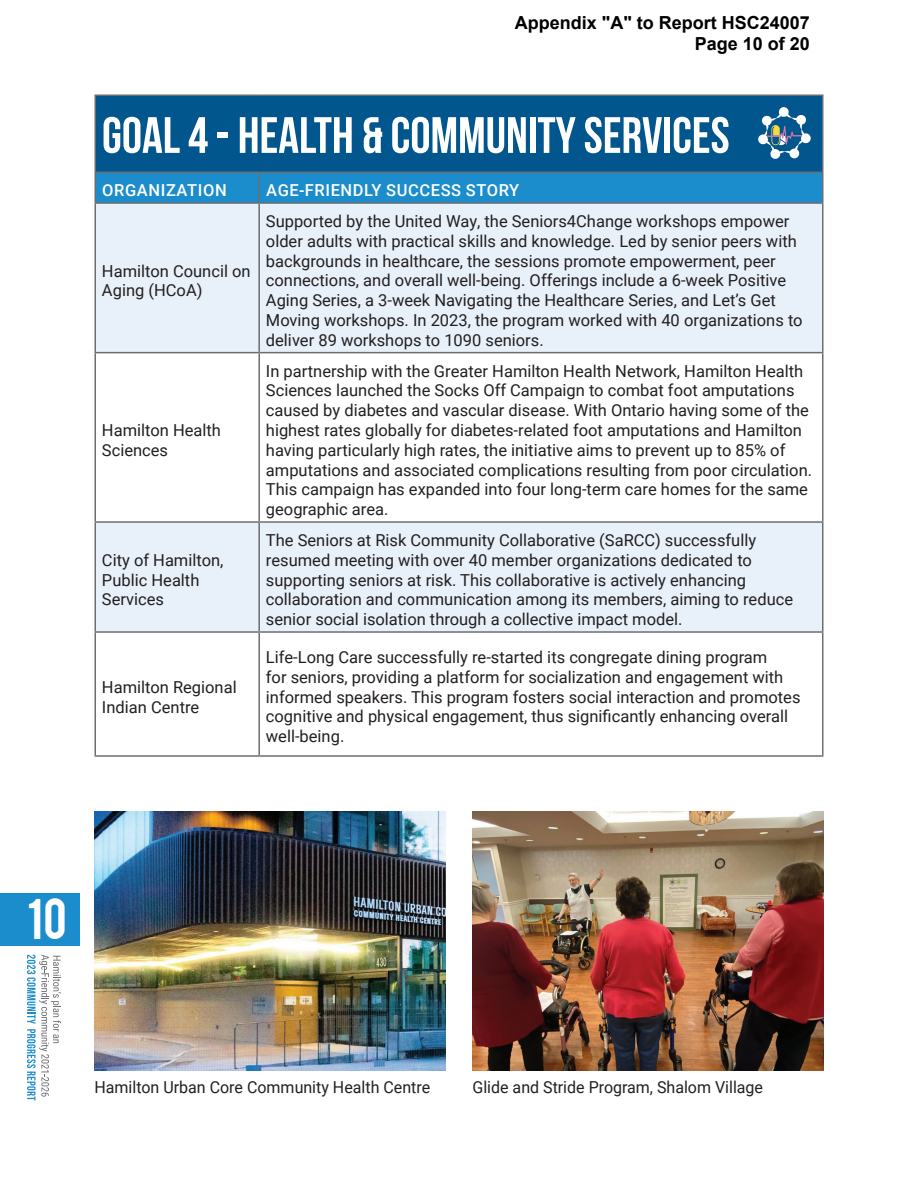
<style>
.page{position:relative;width:918px;height:1188px;background:#fff}
.page>*{position:absolute;margin:0;border:0;box-sizing:border-box;transform-origin:0 0}
.t1{font:700 51px "Bebas Neue";color:#fff}
.t2{font:45px "Bebas";color:#fff}
.t3{font:700 18px/21.6px "Arial";color:#000;text-align:right}
.t4{font:16.5px/19.8px "Roboto";color:#231f20}
.t5{font:500 16.5px "Roboto";letter-spacing:.035em;color:#fff}
</style>
<div class="page">
<div style="left:0;top:893px;width:80px;height:53px;background:#1b8ccc"></div>
<svg style="left:27px;top:955px;width:34px;height:146px"></svg>
<div style="left:95px;top:95px;width:728px;height:77px;background:#00568d"></div>
<div style="left:96px;top:173px;width:726px;height:29px;background:#1b8ccc"></div>
<svg style="left:96px;top:204px;width:726px;height:427px;fill:#e8f0f9"></svg>
<hr style="left:94px;top:94px;width:165px;height:2px;background:#6d6e70">
<hr style="left:94px;top:96px;width:2px;height:76px;background:#6d6e70">
<hr style="left:259px;top:94px;width:565px;height:2px;background:#6d6e70">
<hr style="left:822px;top:96px;width:2px;height:76px;background:#6d6e70">
<hr style="left:94px;top:172px;width:165px;height:1px;background:#6d6e70">
<hr style="left:94px;top:173px;width:2px;height:29px;background:#6d6e70">
<hr style="left:259px;top:172px;width:565px;height:1px;background:#6d6e70">
<hr style="left:258px;top:173px;width:2px;height:29px;background:#6d6e70">
<hr style="left:822px;top:173px;width:2px;height:29px;background:#6d6e70">
<hr style="left:94px;top:202px;width:165px;height:2px;background:#6d6e70">
<hr style="left:94px;top:204px;width:2px;height:148px;background:#6d6e70">
<hr style="left:259px;top:202px;width:565px;height:2px;background:#6d6e70">
<hr style="left:258px;top:204px;width:2px;height:148px;background:#6d6e70">
<hr style="left:822px;top:204px;width:2px;height:148px;background:#6d6e70">
<hr style="left:94px;top:352px;width:165px;height:1px;background:#6d6e70">
<hr style="left:94px;top:353px;width:2px;height:168px;background:#6d6e70">
<hr style="left:259px;top:352px;width:565px;height:1px;background:#6d6e70">
<hr style="left:258px;top:353px;width:2px;height:168px;background:#6d6e70">
<hr style="left:822px;top:353px;width:2px;height:168px;background:#6d6e70">
<hr style="left:94px;top:521px;width:165px;height:2px;background:#6d6e70">
<hr style="left:94px;top:523px;width:2px;height:108px;background:#6d6e70">
<hr style="left:259px;top:521px;width:565px;height:2px;background:#6d6e70">
<hr style="left:258px;top:523px;width:2px;height:108px;background:#6d6e70">
<hr style="left:822px;top:523px;width:2px;height:108px;background:#6d6e70">
<hr style="left:94px;top:631px;width:165px;height:2px;background:#6d6e70">
<hr style="left:94px;top:633px;width:2px;height:122px;background:#6d6e70">
<hr style="left:259px;top:631px;width:565px;height:2px;background:#6d6e70">
<hr style="left:258px;top:633px;width:2px;height:122px;background:#6d6e70">
<hr style="left:822px;top:633px;width:2px;height:122px;background:#6d6e70">
<hr style="left:94px;top:755px;width:165px;height:2px;background:#6d6e70">
<hr style="left:259px;top:755px;width:565px;height:2px;background:#6d6e70">
<img style="left:94px;top:811px;width:352px;height:259px">
<img style="left:472px;top:811px;width:352px;height:259px">
<svg style="left:758px;top:107px;width:53px;height:52px"></svg>
<p class="t3" style="left:515px;top:12px;width:297px">Appendix "A" to Report HSC24007<br>Page 10 of 20</p>
<h1 class="t1" style="left:102px;top:107px;width:629px">GOAL 4 - HEALTH &amp; COMMUNITY SERVICES</h1>
<p class="t5" style="left:102px;top:179px;width:126px">ORGANIZATION</p>
<p class="t5" style="left:266px;top:179px;width:255px">AGE-FRIENDLY SUCCESS STORY</p>
<p class="t4" style="left:102px;top:260px;width:150px">Hamilton Council on<br>Aging (HCoA)</p>
<p class="t4" style="left:102px;top:420px;width:121px">Hamilton Health<br>Sciences</p>
<p class="t4" style="left:102px;top:549px;width:123px">City of Hamilton,<br>Public Health<br>Services</p>
<p class="t4" style="left:102px;top:676px;width:136px">Hamilton Regional<br>Indian Centre</p>
<p class="t4" style="left:266px;top:211px;width:538px">Supported by the United Way, the Seniors4Change workshops empower older adults with practical skills and knowledge. Led by senior peers with backgrounds in healthcare, the sessions promote empowerment, peer connections, and overall well-being. Offerings include a 6-week Positive Aging Series, a 3-week Navigating the Healthcare Series, and Let’s Get Moving workshops. In 2023, the program worked with 40 organizations to deliver 89 workshops to 1090 seniors.</p>
<p class="t4" style="left:266px;top:360px;width:548px">In partnership with the Greater Hamilton Health Network, Hamilton Health Sciences launched the Socks Off Campaign to combat foot amputations caused by diabetes and vascular disease. With Ontario having some of the highest rates globally for diabetes-related foot amputations and Hamilton having particularly high rates, the initiative aims to prevent up to 85% of amputations and associated complications resulting from poor circulation.<br>This campaign has expanded into four long-term care homes for the same geographic area.</p>
<p class="t4" style="left:266px;top:530px;width:529px">The Seniors at Risk Community Collaborative (SaRCC) successfully resumed meeting with over 40 member organizations dedicated to supporting seniors at risk. This collaborative is actively enhancing collaboration and communication among its members, aiming to reduce senior social isolation through a collective impact model.</p>
<p class="t4" style="left:266px;top:647px;width:536px">Life-Long Care successfully re-started its congregate dining program<br>for seniors, providing a platform for socialization and engagement with informed speakers. This program fosters social interaction and promotes cognitive and physical engagement, thus significantly enhancing overall well-being.</p>
<h2 class="t2" style="left:27px;top:886px;width:41px">10</h2>
<p class="t4" style="left:94px;top:1077px;width:337px">Hamilton Urban Core Community Health Centre</p>
<p class="t4" style="left:473px;top:1077px;width:292px">Glide and Stride Program, Shalom Village</p>
</div>
